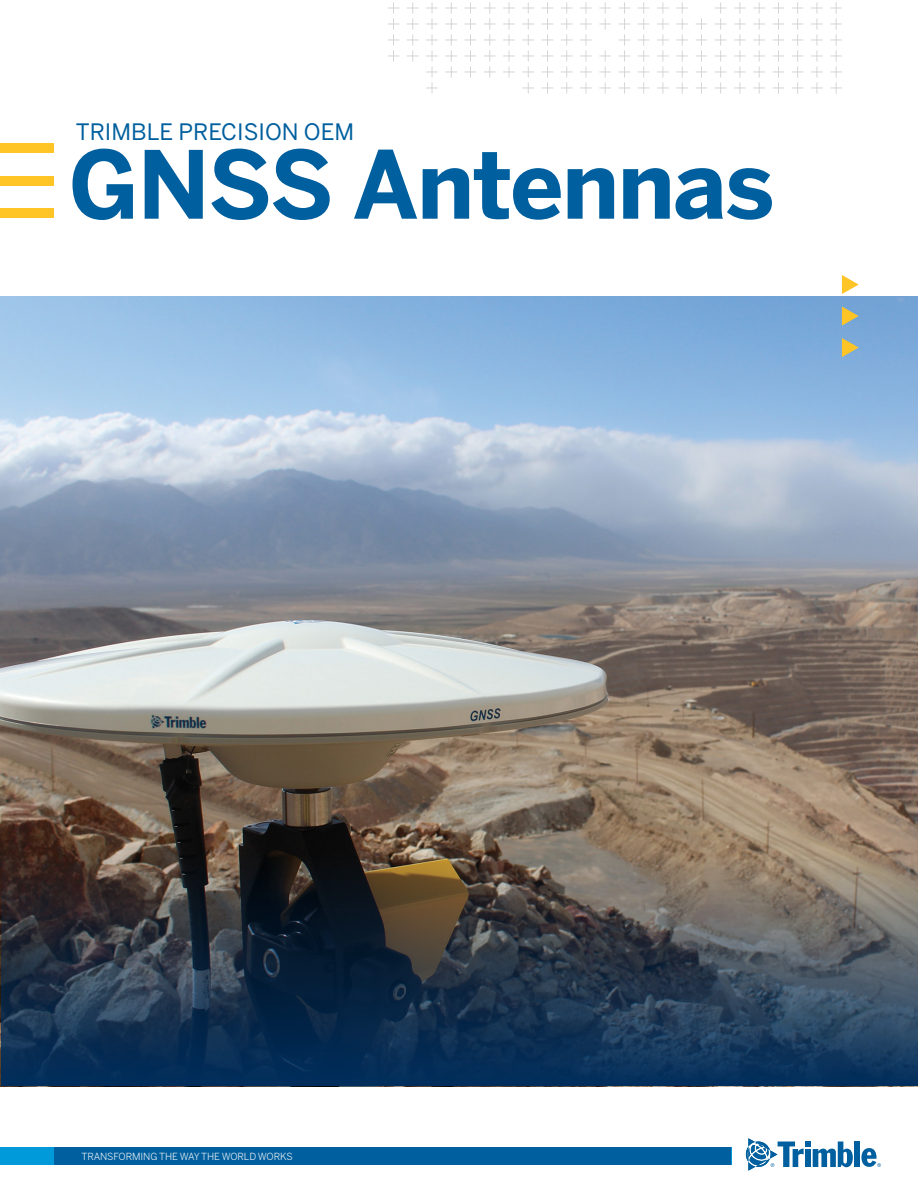
<style>
.page{position:relative;width:918px;height:1188px;background:#fff}
.page>*{position:absolute;margin:0;border:0;box-sizing:border-box;transform-origin:0 0}
.t1{font:700 93px "Benton Sans";letter-spacing:-.02em;color:#005f9e}
.t2{font:22.5px "Benton Sans";color:#005f9e}
.t3{font:9.75px "Benton Sans";letter-spacing:-.01em;color:#fff}
</style>
<div class="page">
<div style="left:854px;top:1142px;width:6px;height:25px;background:#005f9e"></div>
<svg style="left:746px;top:1138px;width:107px;height:33px"></svg>
<svg style="left:861px;top:1148px;width:20px;height:19px"></svg>
<div style="left:0;top:1147px;width:731px;height:18px;background:#009ada"></div>
<div style="left:54px;top:1147px;width:677px;height:18px;background:#005f9e"></div>
<img style="left:0;top:296px;width:918px;height:790px">
<svg style="left:842px;top:275px;width:17px;height:19px"></svg>
<svg style="left:842px;top:306px;width:17px;height:20px"></svg>
<svg style="left:842px;top:338px;width:17px;height:19px"></svg>
<svg style="left:388px;top:2px;width:454px;height:92px"></svg>
<svg style="left:2px;top:854px;width:916px;height:232px;background:#323f4e"></svg>
<div style="left:0;top:144px;width:54px;height:9px;background:#ffc425"></div>
<div style="left:0;top:176px;width:54px;height:9px;background:#ffc425"></div>
<div style="left:0;top:208px;width:54px;height:9px;background:#ffc425"></div>
<h2 class="t2" style="left:76px;top:119px;width:280px">TRIMBLE PRECISION OEM</h2>
<h1 class="t1" style="left:69px;top:126px;width:707px">GNSS Antennas</h1>
<p class="t3" style="left:81px;top:1150px;width:213px">TRANSFORMING THE WAY THE WORLD WORKS</p>
</div>
